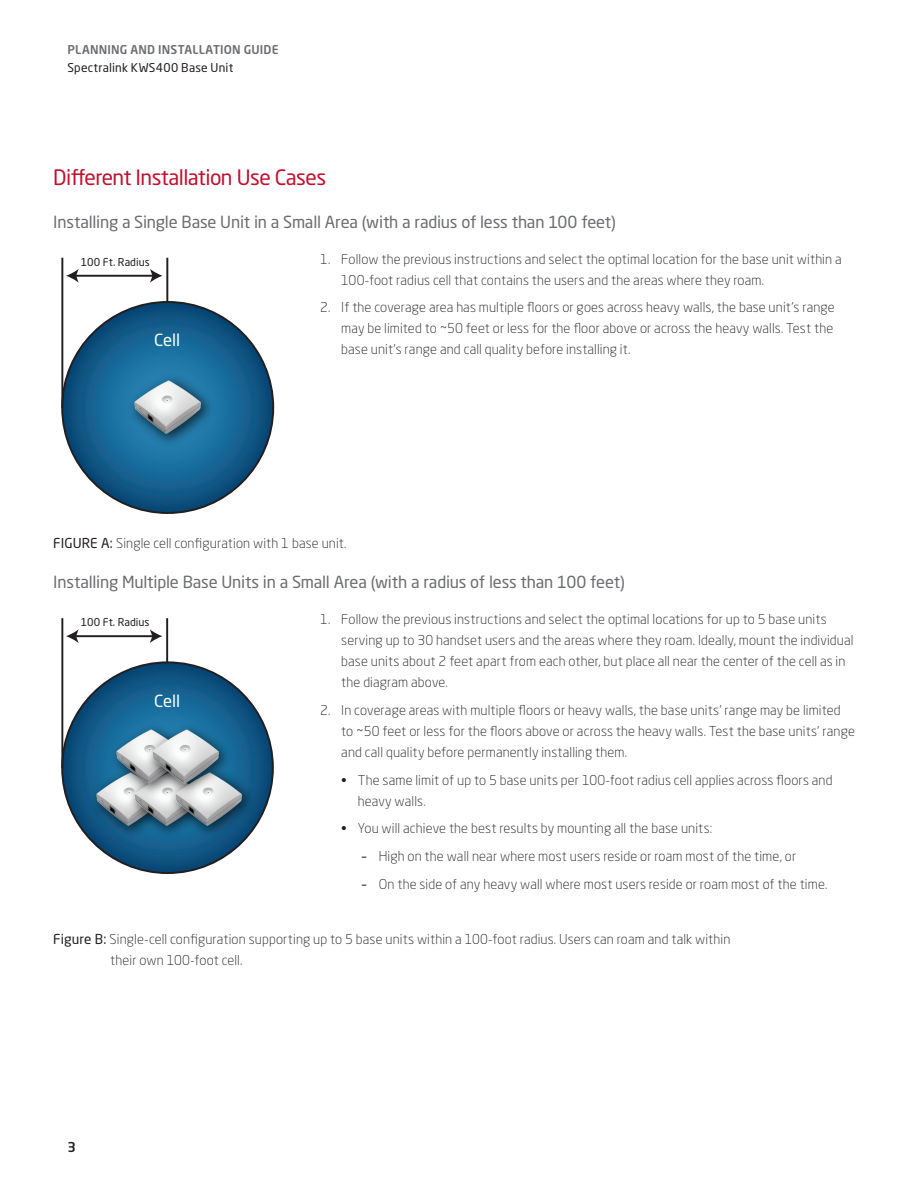
<style>
.page{position:relative;width:918px;height:1188px;background:#fff}
.page>*{position:absolute;margin:0;border:0;box-sizing:border-box;transform-origin:0 0}
.t1{font:21px "Neo Sans Std";letter-spacing:-.025em;color:#c3102f}
.t2{font:16.65px "Neo Sans Std";color:#fff}
.t3{font:16.5px "Neo Sans Std";letter-spacing:-.015em;color:#6c6d70}
.t4{font:300 13.5px/21px "Neo Sans Std";letter-spacing:.01em;color:#231f20}
.t5{font:500 13.5px "Neo Sans Std";color:#231f20}
.t6{font:500 12px "Neo Sans Std";letter-spacing:.015em;color:#6c6d70}
.t7{font:12px "Neo Sans Std";letter-spacing:.015em;color:#231f20}
.t8{font:10.8px "Neo Sans Std";color:#231f20}
.s1{font-weight:400}
</style>
<div class="page">
<hr style="left:166px;top:258px;width:2px;height:150px;background:#231f20">
<svg style="left:62px;top:302px;width:211px;height:211px;background:#125b88"></svg>
<hr style="left:61px;top:258px;width:2px;height:150px;background:#231f20">
<hr style="left:75px;top:275px;width:79px;height:2px;background:#231f20">
<svg style="left:66px;top:269px;width:13px;height:14px"></svg>
<svg style="left:150px;top:269px;width:12px;height:14px"></svg>
<img style="left:123px;top:369px;width:96px;height:83px">
<img style="left:134px;top:380px;width:67px;height:54px">
<hr style="left:166px;top:618px;width:2px;height:150px;background:#231f20">
<svg style="left:62px;top:662px;width:211px;height:211px;background:#10527f"></svg>
<hr style="left:61px;top:618px;width:2px;height:150px;background:#231f20">
<hr style="left:75px;top:635px;width:79px;height:2px;background:#231f20">
<svg style="left:66px;top:629px;width:13px;height:14px"></svg>
<svg style="left:150px;top:629px;width:12px;height:14px"></svg>
<img style="left:85px;top:760px;width:38px;height:84px">
<img style="left:96px;top:772px;width:27px;height:53px">
<img style="left:123px;top:802px;width:41px;height:42px">
<img style="left:135px;top:802px;width:29px;height:23px">
<img style="left:106px;top:719px;width:35px;height:83px">
<img style="left:117px;top:730px;width:24px;height:53px">
<img style="left:164px;top:760px;width:96px;height:84px">
<img style="left:175px;top:772px;width:67px;height:53px">
<img style="left:141px;top:719px;width:95px;height:83px">
<img style="left:152px;top:730px;width:66px;height:53px">
<p class="t6" style="left:68px;top:42px;width:213px">PLANNING AND INSTALLATION GUIDE</p>
<p class="t7" style="left:68px;top:60px;width:167px">Spectralink KWS400 Base Unit</p>
<h1 class="t1" style="left:53px;top:164px;width:274px">Different Installation Use Cases</h1>
<p class="t3" style="left:53px;top:212px;width:564px">Installing a Single Base Unit in a Small Area (with a radius of less than 100 feet)</p>
<p class="t8" style="left:81px;top:255px;width:70px">100 Ft. Radius</p>
<p class="t4" style="left:341px;top:248px;width:502px;text-indent:-21px">1. Follow the previous instructions and select the optimal location for the base unit within a<br>100-foot radius cell that contains the users and the areas where they roam.</p>
<p class="t4" style="left:341px;top:297px;width:495px;text-align:justify;text-indent:-21px">2. If the coverage area has multiple floors or goes across heavy walls, the base unit’s range may be limited to ~50 feet or less for the floor above or across the heavy walls. Test the base unit’s range and call quality before installing it.</p>
<p class="t2" style="left:154px;top:330px;width:28px">Cell</p>
<p class="t4" style="left:53px;top:532px;width:295px"><span class="s1">FIGURE A:</span> Single cell configuration with 1 base unit.</p>
<p class="t3" style="left:53px;top:572px;width:573px">Installing Multiple Base Units in a Small Area (with a radius of less than 100 feet)</p>
<p class="t8" style="left:81px;top:616px;width:70px">100 Ft. Radius</p>
<p class="t4" style="left:341px;top:609px;width:514px;text-indent:-21px">1. Follow the previous instructions and select the optimal locations for up to 5 base units serving up to 30 handset users and the areas where they roam. Ideally, mount the individual base units about 2 feet apart from each other, but place all near the center of the cell as in the diagram above.</p>
<p class="t4" style="left:341px;top:699px;width:515px;text-indent:-21px">2. In coverage areas with multiple floors or heavy walls, the base units’ range may be limited to ~50 feet or less for the floors above or across the heavy walls. Test the base units’ range and call quality before permanently installing them.</p>
<p class="t4" style="left:358px;top:769px;width:476px;text-indent:-16px">• The same limit of up to 5 base units per 100-foot radius cell applies across floors and heavy walls.</p>
<p class="t4" style="left:341px;top:818px;width:372px">• You will achieve the best results by mounting all the base units:</p>
<p class="t4" style="left:362px;top:846px;width:436px"><span class="s1">–</span> High on the wall near where most users reside or roam most of the time, or</p>
<p class="t4" style="left:362px;top:873px;width:467px"><span class="s1">–</span> On the side of any heavy wall where most users reside or roam most of the time.</p>
<p class="t2" style="left:154px;top:690px;width:28px">Cell</p>
<p class="t4" style="left:110px;top:929px;width:622px;text-indent:-57px"><span class="s1">Figure B:</span> Single-cell configuration supporting up to 5 base units within a 100-foot radius. Users can roam and talk within their own 100-foot cell.</p>
<p class="t5" style="left:68px;top:1138px;width:10px">3</p>
</div>
